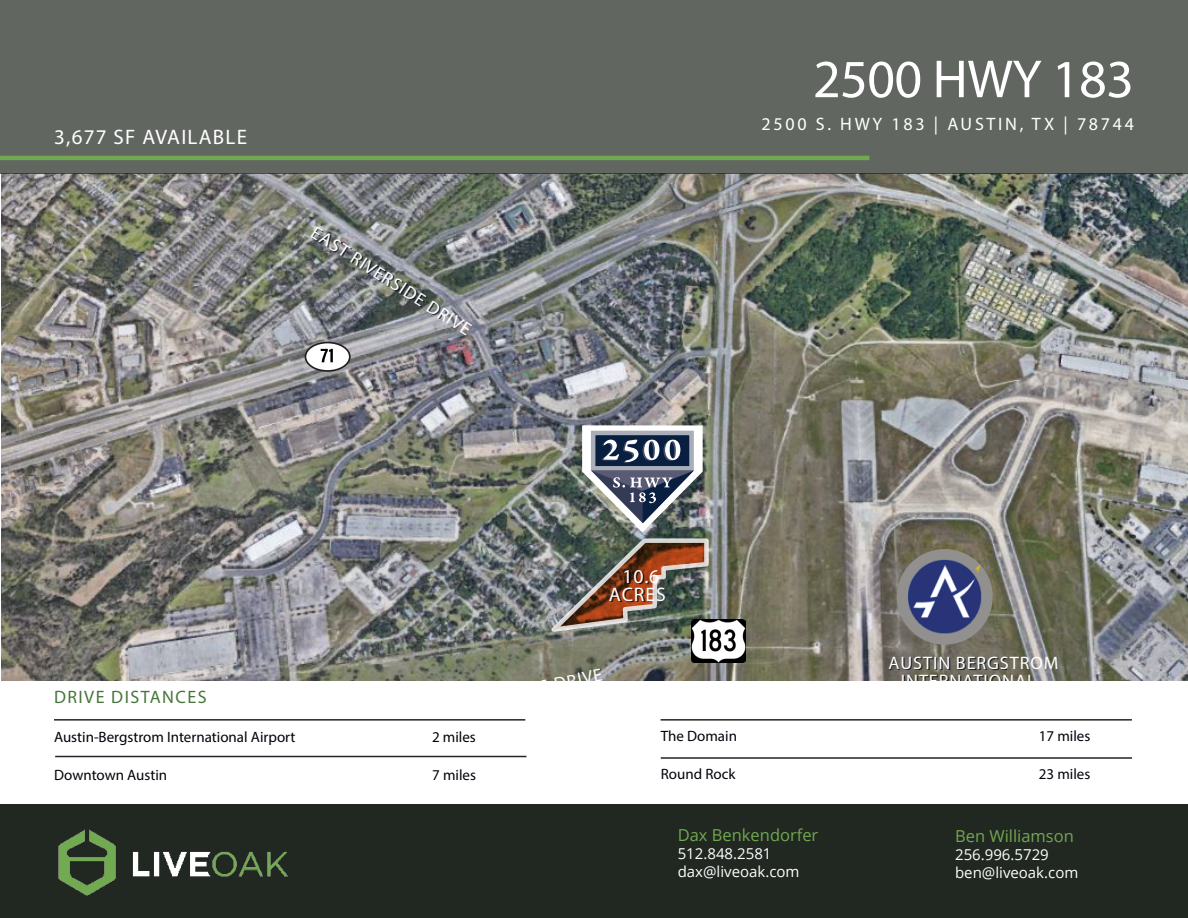
<style>
.page{position:relative;width:1188px;height:918px;background:#fff}
.page>*{position:absolute;margin:0;border:0;box-sizing:border-box;transform-origin:0 0}
.t1{font:54px "Myriad Pro";letter-spacing:-.01em;color:#fff}
.t2{font:21px "Myriad Pro";letter-spacing:.06em;color:#fff}
.t3{font:600 19.65px/18.1px "Acumin Pro Extra Cond";letter-spacing:.045em;color:#fff;text-align:center}
.t4{font:600 18.15px/18.1px "Acumin Pro Extra Cond";letter-spacing:.05em;color:#fff;text-align:center}
.t5{font:18px "Myriad Pro";letter-spacing:.15em;color:#fff}
.t6{font:18px "Myriad Pro";letter-spacing:.08em;color:#47763b}
.t7{font:16.5px "Open Sans";color:#71a850}
.t8{font:15px "Myriad Pro";color:#00030a}
.t9{font:15px/18px "Open Sans";color:#fff}
</style>
<div class="page">
<img style="left:1px;top:174px;width:1187px;height:506px">
<img style="left:551px;top:425px;width:158px;height:207px">
<img style="left:897px;top:549px;width:96px;height:96px;border-radius:48px">
<svg style="left:305px;top:342px;width:46px;height:30px"></svg>
<div style="left:0;top:805px;width:1188px;height:113px;background:#212721"></div>
<div style="left:0;top:0;width:1188px;height:174px;background:#616661"></div>
<hr style="left:0;top:156px;width:869px;height:4px;background:#71a850">
<img style="left:58px;top:829px;width:230px;height:67px">
<hr style="left:661px;top:719px;width:471px;height:2px;background:#212721">
<hr style="left:661px;top:757px;width:471px;height:2px;background:#212721">
<hr style="left:54px;top:719px;width:471px;height:2px;background:#212721">
<hr style="left:55px;top:756px;width:471px;height:1px;background:#212721">
<img style="left:691px;top:619px;width:54px;height:43px">
<h2 class="t2" style="left:54px;top:124px;width:194px">3,677 SF AVAILABLE</h2>
<p class="t4" style="left:318px;top:222px;width:188px;rotate:33deg">EAST RIVERSIDE DRIVE</p>
<h1 class="t1" style="left:813px;top:46px;width:322px">2500 HWY 183</h1>
<p class="t5" style="left:762px;top:113px;width:374px">2500 S. HWY 183 | AUSTIN, TX | 78744</p>
<p class="t3" style="left:609px;top:567px;width:59px">10.6<br>ACRES</p>
<p class="t4" style="left:889px;top:654px;width:171px">AUSTIN BERGSTROM<br>INTERNATIONAL</p>
<p class="t6" style="left:54px;top:686px;width:154px">DRIVE DISTANCES</p>
<p class="t8" style="left:54px;top:727px;width:243px">Austin-Bergstrom International Airport</p>
<p class="t8" style="left:432px;top:727px;width:45px">2 miles</p>
<p class="t8" style="left:54px;top:766px;width:115px">Downtown Austin</p>
<p class="t8" style="left:432px;top:766px;width:45px">7 miles</p>
<p class="t8" style="left:661px;top:765px;width:76px">Round Rock</p>
<p class="t8" style="left:1039px;top:765px;width:53px">23 miles</p>
<p class="t8" style="left:661px;top:727px;width:78px">The Domain</p>
<p class="t8" style="left:1039px;top:727px;width:53px">17 miles</p>
<p class="t7" style="left:678px;top:824px;width:142px">Dax Benkendorfer</p>
<p class="t9" style="left:678px;top:844px;width:123px">512.848.2581 dax@liveoak.com</p>
<p class="t7" style="left:955px;top:825px;width:120px">Ben Williamson</p>
<p class="t9" style="left:955px;top:846px;width:125px">256.996.5729 ben@liveoak.com</p>
</div>
